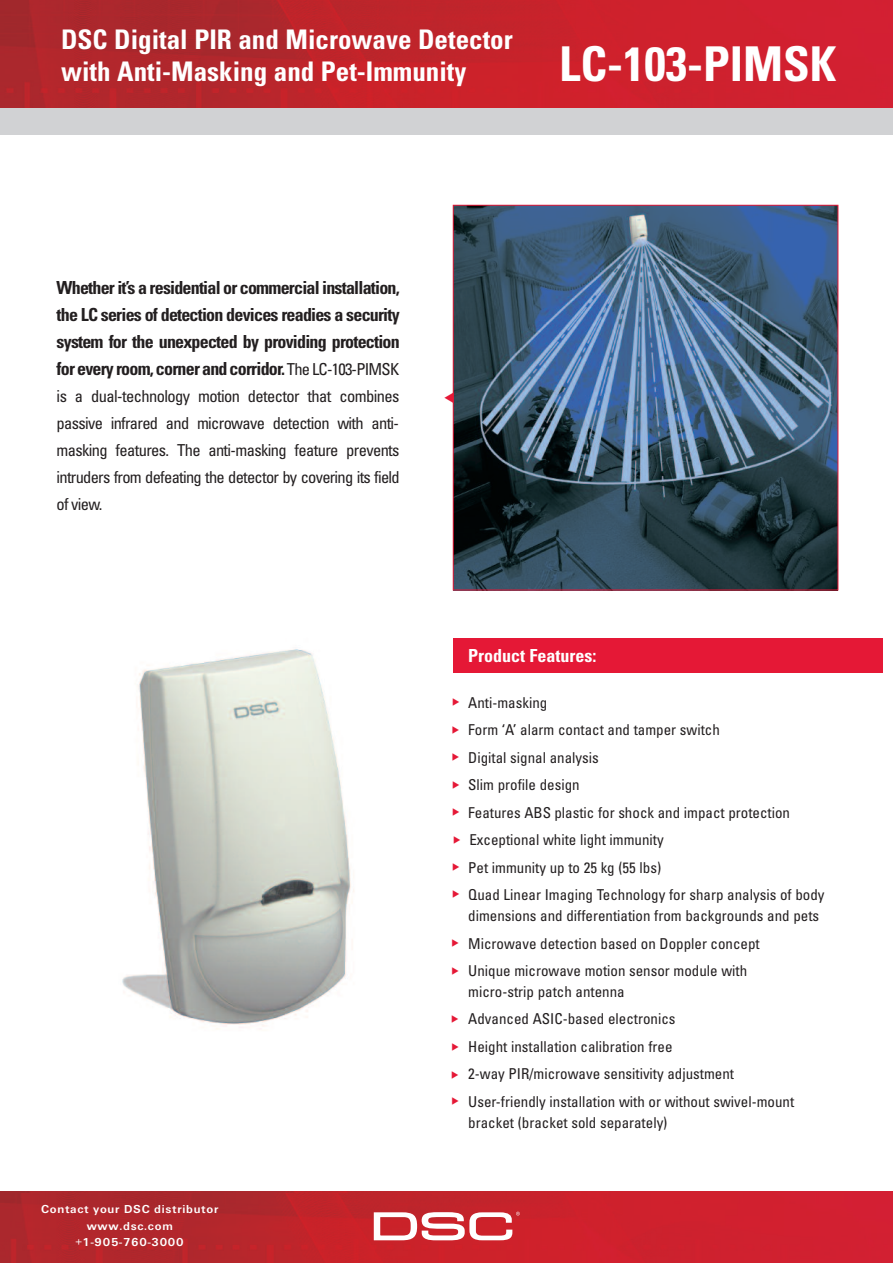
<style>
.page{position:relative;width:893px;height:1263px;background:#fff}
.page>*{position:absolute;margin:0;border:0;box-sizing:border-box;transform-origin:0 0}
.t1{font:700 condensed 48px "Univers";color:#fff}
.t2{font:700 condensed 27px/32.4px "Univers";color:#fff}
.t3{font:700 condensed 18px/27px "Univers";letter-spacing:-.045em;color:#231f20;text-align:justify}
.t4{font:700 condensed 18px "Univers";color:#fff}
.t5{font:condensed 16.5px/27px "Univers";letter-spacing:-.045em;color:#231f20;text-align:justify}
.t6{font:condensed 15px/27.5px "Univers";color:#231f20}
.t7{font:700 12px/16.5px "U65 Univers";letter-spacing:.06em;color:#fff;text-align:center}
.s1{font-weight:400;font-size:16.5px}
</style>
<div class="page">
<img style="left:0;top:1193px;width:893px;height:70px">
<svg style="left:374px;top:1209px;width:146px;height:41px"></svg>
<img style="left:0;top:0;width:893px;height:108px">
<div style="left:0;top:108px;width:893px;height:27px;background:#d1d2d4"></div>
<div style="left:453px;top:638px;width:430px;height:35px;background:#e51836"></div>
<img style="left:122px;top:649px;width:232px;height:381px">
<img style="left:455px;top:207px;width:381px;height:381px">
<div style="left:453px;top:205px;width:385px;height:385px;border:1px solid #e51836"></div>
<svg style="left:452px;top:392px;width:2px;height:11px"></svg>
<h2 class="t2" style="left:61px;top:25px;width:453px">DSC Digital PIR and Microwave Detector with Anti-Masking and Pet-Immunity</h2>
<h1 class="t1" style="left:559px;top:47px;width:279px">LC-103-PIMSK</h1>
<p class="t3" style="left:57px;top:276px;width:345px">Whether it’s a residential or commercial installation, the LC series of detection devices readies a security system for the unexpected by providing protection for every room, corner and corridor. <span class="s1">The LC-103-PIMSK</span></p>
<p class="t5" style="left:57px;top:384px;width:345px">is a dual-technology motion detector that combines passive infrared and microwave detection with anti&shy;masking features. The anti-masking feature prevents intruders from defeating the detector by covering its field of view.</p>
<p class="t7" style="left:41px;top:1202px;width:179px">Contact your DSC distributor www.dsc.com +1-905-760-3000</p>
<p class="t4" style="left:468px;top:649px;width:130px">Product Features:</p>
<p class="t6" style="left:468px;top:690px;width:358px">Anti-masking<br>Form ‘A’ alarm contact and tamper switch<br>Digital signal analysis<br>Slim profile design<br>Features ABS plastic for shock and impact protection Exceptional white light immunity<br>Pet immunity up to 25 kg (55 lbs)<br>Quad Linear Imaging Technology for sharp analysis of body</p>
<p class="t6" style="left:468px;top:903px;width:353px">dimensions and differentiation from backgrounds and pets<br>Microwave detection based on Doppler concept<br>Unique microwave motion sensor module with</p>
<p class="t6" style="left:468px;top:979px;width:327px">micro-strip patch antenna<br>Advanced ASIC-based electronics<br>Height installation calibration free<br>2-way PIR/microwave sensitivity adjustment User-friendly installation with or without swivel-mount</p>
<p class="t6" style="left:468px;top:1110px;width:201px">bracket (bracket sold separately)</p>
</div>
